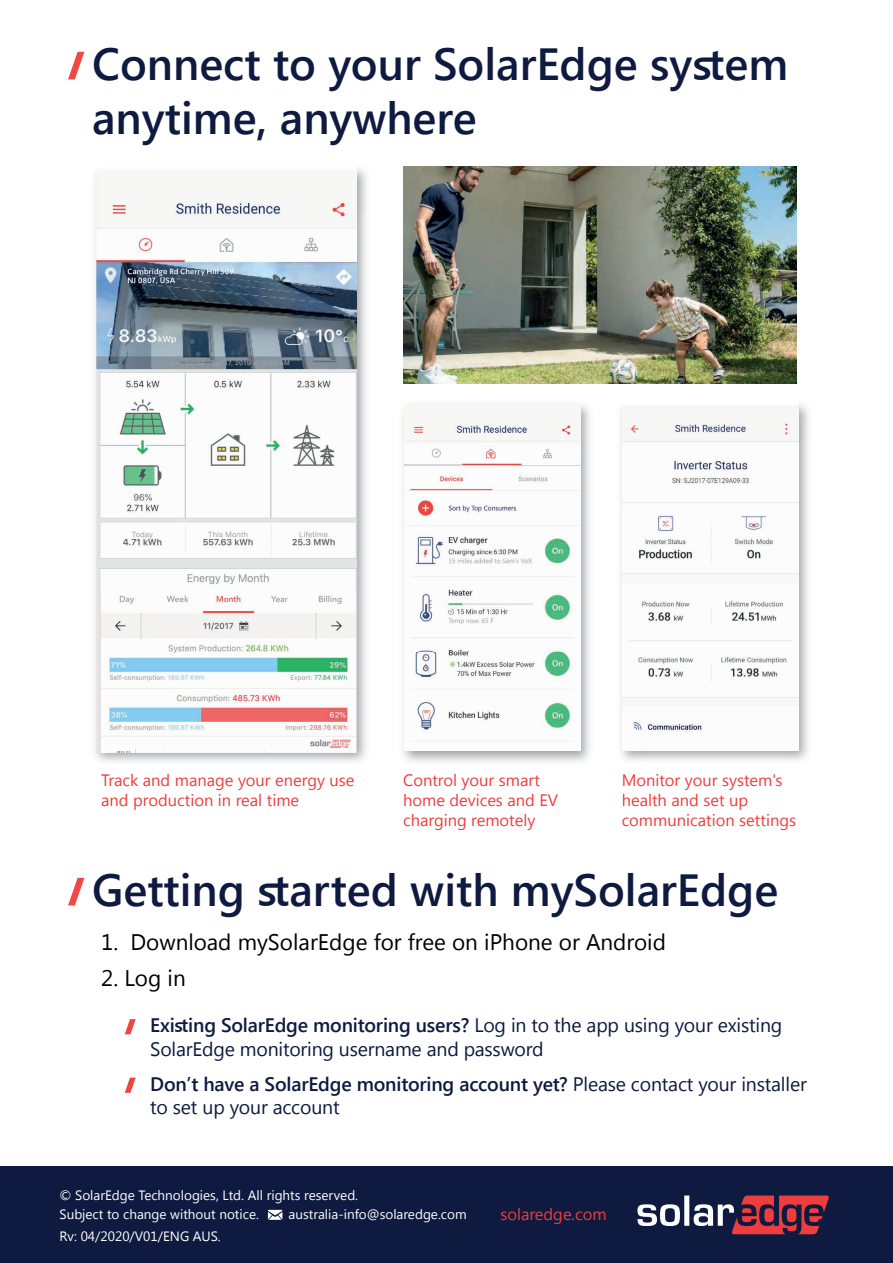
<style>
.page{position:relative;width:893px;height:1263px;background:#fff}
.page>*{position:absolute;margin:0;border:0;box-sizing:border-box;transform-origin:0 0}
.Cover_title_n{font:600 45px "Segoe UI";color:#0e1a40}
.t1{font:22.5px "Segoe UI";color:#000}
.Cover_title_n-2{font:19.5px/23.4px "Segoe UI";letter-spacing:-.01em;color:#0e1a40}
.t2{font:16.5px/19.8px "Segoe UI";color:#ee3d3c}
.Body{font:13.5px/19.5px "Segoe UI";color:#fff}
.s1{font-weight:600}
</style>
<div class="page">
<div style="left:0;top:1166px;width:893px;height:97px;background:#0e1a40"></div>
<svg style="left:637px;top:1195px;width:192px;height:39px"></svg>
<svg style="left:68px;top:52px;width:16px;height:27px"></svg>
<svg style="left:68px;top:878px;width:16px;height:27px"></svg>
<svg style="left:268px;top:1210px;width:14px;height:10px"></svg>
<img style="left:95px;top:211px;width:42px;height:551px">
<img style="left:338px;top:211px;width:28px;height:551px">
<img style="left:97px;top:169px;width:259px;height:583px">
<div style="left:111px;top:745px;width:22px;height:6px;background:#fff"></div>
<img style="left:404px;top:167px;width:393px;height:217px">
<img style="left:404px;top:406px;width:176px;height:336px">
<img style="left:622px;top:405px;width:177px;height:345px">
<svg style="left:125px;top:1019px;width:11px;height:15px"></svg>
<svg style="left:125px;top:1077px;width:11px;height:16px"></svg>
<p class="Cover_title_n" style="left:92px;top:22px;width:698px">Connect to your SolarEdge system</p>
<p class="Cover_title_n" style="left:92px;top:76px;width:386px">anytime, anywhere</p>
<p class="t2" style="left:101px;top:769px;width:255px">Track and manage your energy use and production in real time</p>
<p class="t2" style="left:403px;top:769px;width:156px">Control your smart home devices and EV charging remotely</p>
<p class="t2" style="left:622px;top:769px;width:162px">Monitor your system's</p>
<p class="t2" style="left:622px;top:789px;width:128px">health and set up</p>
<p class="t2" style="left:622px;top:809px;width:176px">communication settings</p>
<p class="Cover_title_n" style="left:92px;top:848px;width:688px">Getting started with mySolarEdge</p>
<p class="t1" style="left:101px;top:926px;width:566px">1. Download mySolarEdge for free on iPhone or Android</p>
<p class="t1" style="left:101px;top:962px;width:86px">2. Log in</p>
<p class="Cover_title_n-2" style="left:150px;top:1013px;width:634px"><span class="s1">Existing SolarEdge monitoring users?</span> Log in to the app using your existing<br>SolarEdge monitoring username and password</p>
<p class="Cover_title_n-2" style="left:150px;top:1071px;width:658px"><span class="s1">Don’t have a SolarEdge monitoring account yet?</span> Please contact your installer to set up your account</p>
<p class="Body" style="left:60px;top:1185px;width:300px">© SolarEdge Technologies, Ltd. All rights reserved.<br>Subject to change without notice.</p>
<p class="Body" style="left:289px;top:1204px;width:180px">australia-info@solaredge.com</p>
<p class="Body" style="left:60px;top:1226px;width:163px">Rv: 04/2020/V01/ENG AUS.</p>
<p class="t2" style="left:500px;top:1203px;width:108px">solaredge.com</p>
</div>
